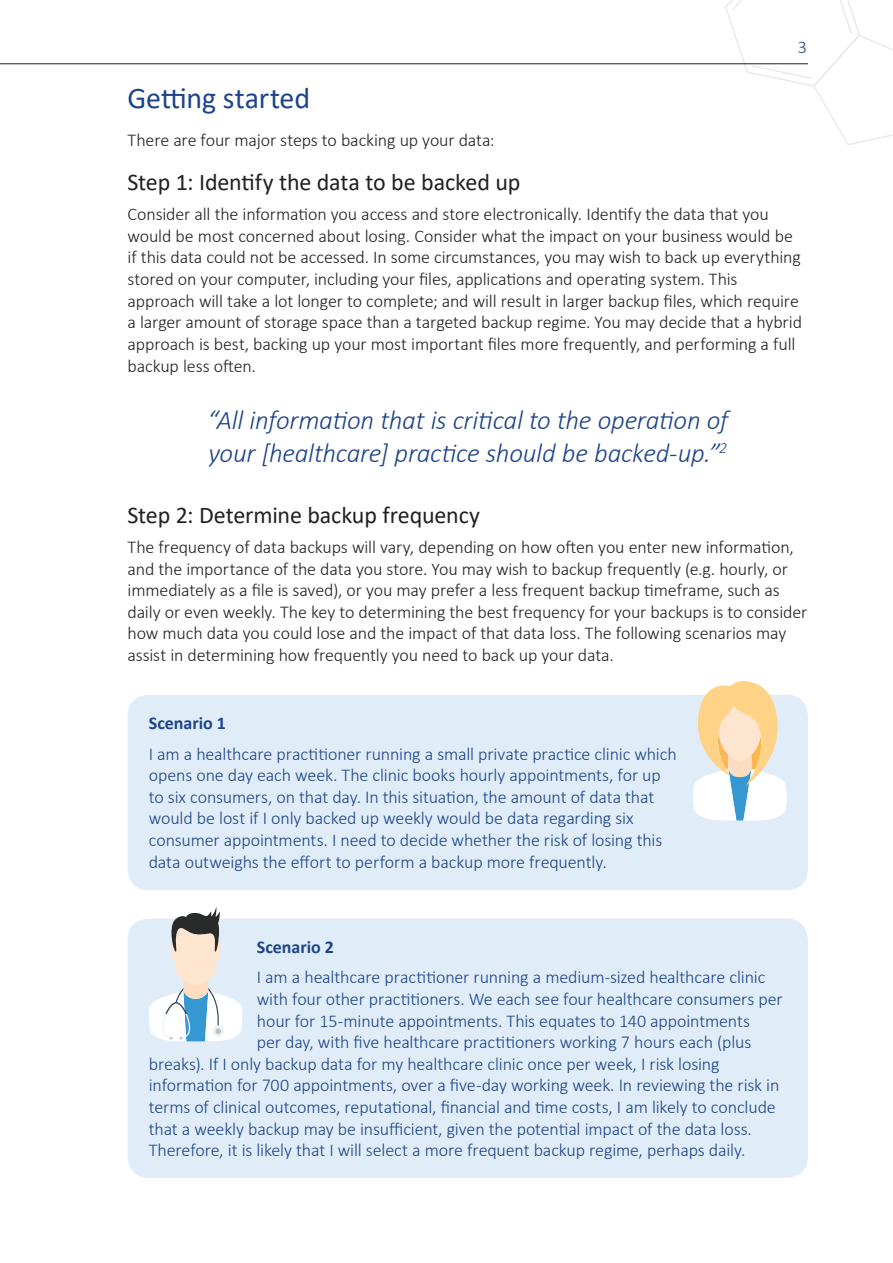
<style>
.page{position:relative;width:893px;height:1263px;background:#fff}
.page>*{position:absolute;margin:0;border:0;box-sizing:border-box;transform-origin:0 0}
.t1{font:30px "Calibri";letter-spacing:-.005em;color:#1d4389}
.t2{font:italic 300 27px/32.4px "Calibri";letter-spacing:-.01em;color:#1d4389}
.t3{font:24px "Calibri";letter-spacing:-.005em;color:#231f20}
.t4{font:300 18px/21.6px "Calibri";letter-spacing:-.01em;color:#231f20}
.t5{font:300 18px/21.6px "Calibri";letter-spacing:-.01em;color:#1d4389}
.t6{font:700 18px "Calibri";color:#1d4389}
</style>
<div class="page">
<svg style="left:725px;top:0;width:168px;height:145px"></svg>
<hr style="left:0;top:64px;width:808px;height:1px;background:#231f20">
<div style="left:128px;top:695px;width:680px;height:195px;background:#e0edf8;border-radius:21px"></div>
<div style="left:128px;top:918px;width:680px;height:260px;background:#e0edf8;border-radius:21px"></div>
<svg style="left:693px;top:681px;width:94px;height:139px"></svg>
<svg style="left:149px;top:907px;width:94px;height:134px"></svg>
<p class="t5" style="left:798px;top:36px;width:11px">3</p>
<h1 class="t1" style="left:128px;top:77px;width:184px">Getting started</h1>
<p class="t4" style="left:128px;top:129px;width:369px">There are four major steps to backing up your data:</p>
<h3 class="t3" style="left:128px;top:166px;width:394px">Step 1: Identify the data to be backed up</h3>
<p class="t4" style="left:128px;top:203px;width:676px">Consider all the information you access and store electronically. Identify the data that you would be most concerned about losing. Consider what the impact on your business would be if this data could not be accessed. In some circumstances, you may wish to back up everything stored on your computer, including your files, applications and operating system. This approach will take a lot longer to complete; and will result in larger backup files, which require a larger amount of storage space than a targeted backup regime. You may decide that a hybrid approach is best, backing up your most important files more frequently, and performing a full backup less often.</p>
<h2 class="t2" style="left:207px;top:404px;width:522px">“All information that is critical to the operation of your [healthcare] practice should be backed-up.”<sup>2</sup></h2>
<h3 class="t3" style="left:128px;top:498px;width:354px">Step 2: Determine backup frequency</h3>
<p class="t4" style="left:128px;top:536px;width:681px">The frequency of data backups will vary, depending on how often you enter new information, and the importance of the data you store. You may wish to backup frequently (e.g. hourly, or immediately as a file is saved), or you may prefer a less frequent backup timeframe, such as daily or even weekly. The key to determining the best frequency for your backups is to consider how much data you could lose and the impact of that data loss. The following scenarios may assist in determining how frequently you need to back up your data.</p>
<p class="t6" style="left:149px;top:711px;width:79px">Scenario 1</p>
<p class="t5" style="left:149px;top:743px;width:529px">I am a healthcare practitioner running a small private practice clinic which opens one day each week. The clinic books hourly appointments, for up to six consumers, on that day. In this situation, the amount of data that would be lost if I only backed up weekly would be data regarding six consumer appointments. I need to decide whether the risk of losing this data outweighs the effort to perform a backup more frequently.</p>
<p class="t6" style="left:257px;top:934px;width:79px">Scenario 2</p>
<p class="t5" style="left:257px;top:966px;width:510px">I am a healthcare practitioner running a medium-sized healthcare clinic</p>
<p class="t5" style="left:257px;top:988px;width:527px">with four other practitioners. We each see four healthcare consumers per</p>
<p class="t5" style="left:257px;top:1010px;width:495px">hour for 15-minute appointments. This equates to 140 appointments</p>
<p class="t5" style="left:257px;top:1031px;width:496px">per day, with five healthcare practitioners working 7 hours each (plus</p>
<p class="t5" style="left:149px;top:1053px;width:572px">breaks). If I only backup data for my healthcare clinic once per week, I risk losing</p>
<p class="t5" style="left:149px;top:1074px;width:632px">information for 700 appointments, over a five-day working week. In reviewing the risk in</p>
<p class="t5" style="left:149px;top:1096px;width:628px">terms of clinical outcomes, reputational, financial and time costs, I am likely to conclude</p>
<p class="t5" style="left:149px;top:1118px;width:605px">that a weekly backup may be insufficient, given the potential impact of the data loss.</p>
<p class="t5" style="left:149px;top:1139px;width:598px">Therefore, it is likely that I will select a more frequent backup regime, perhaps daily.</p>
</div>
